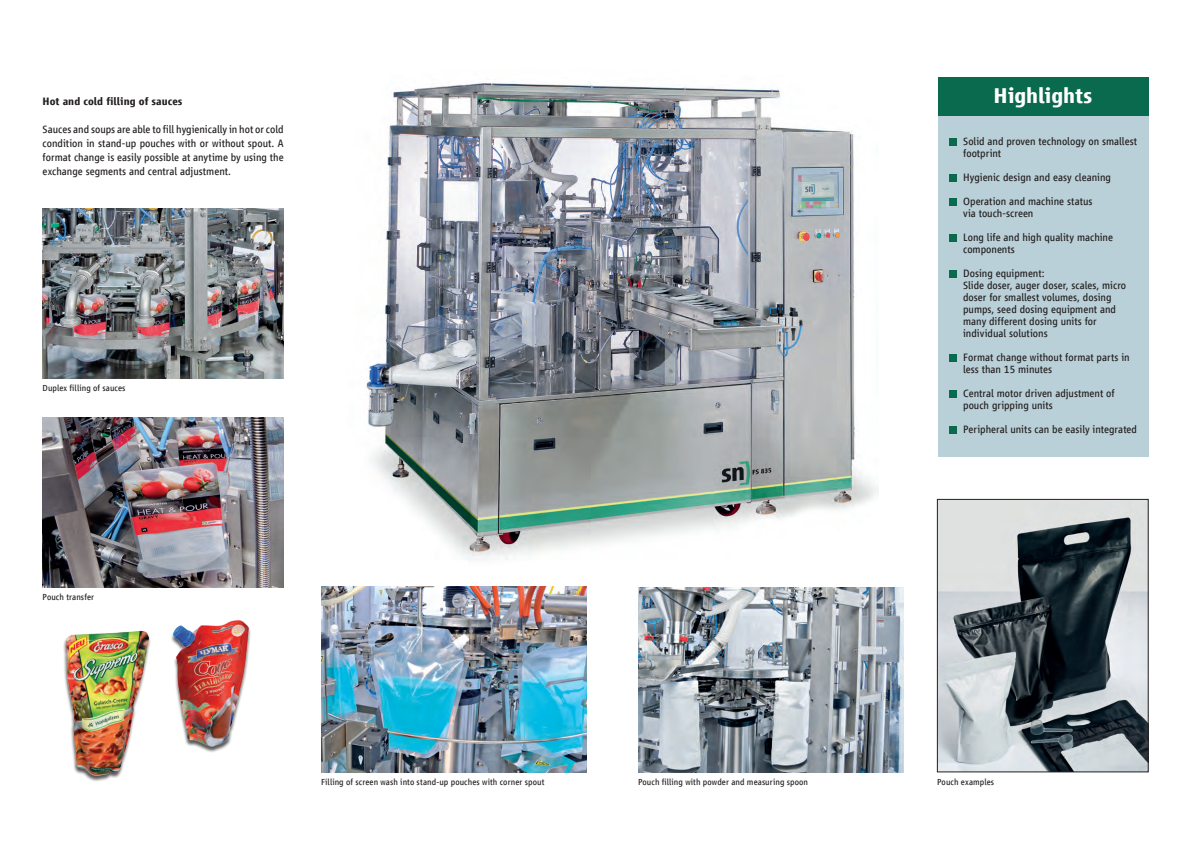
<style>
.page{position:relative;width:1191px;height:842px;background:#fff}
.page>*{position:absolute;margin:0;border:0;box-sizing:border-box;transform-origin:0 0}
.t1{font:700 22px "Vialog LT Com";letter-spacing:-.01em;color:#fff}
.t2{font:11px/12px "Vialog LT Com";color:#231f20}
.t3{font:700 11px "Vialog LT Com";color:#231f20}
.t4{font:9px "Vialog LT Com";letter-spacing:.01em;color:#231f20}
</style>
<div class="page">
<div style="left:937px;top:111px;width:211px;height:345px;background:#bad0d8"></div>
<div style="left:937px;top:78px;width:211px;height:38px;background:#096a4d"></div>
<div style="left:949px;top:138px;width:7px;height:7px;background:#096a4d"></div>
<div style="left:949px;top:174px;width:7px;height:7px;background:#096a4d"></div>
<div style="left:949px;top:198px;width:7px;height:7px;background:#096a4d"></div>
<div style="left:949px;top:234px;width:7px;height:7px;background:#096a4d"></div>
<div style="left:949px;top:270px;width:7px;height:7px;background:#096a4d"></div>
<div style="left:949px;top:354px;width:7px;height:7px;background:#096a4d"></div>
<div style="left:949px;top:390px;width:7px;height:7px;background:#096a4d"></div>
<div style="left:949px;top:426px;width:7px;height:7px;background:#096a4d"></div>
<img style="left:638px;top:587px;width:265px;height:185px">
<img style="left:63px;top:630px;width:87px;height:149px">
<div style="left:170px;top:621px;width:82px;height:132px;background:#231f20;opacity:.75"></div>
<img style="left:170px;top:620px;width:81px;height:129px">
<img style="left:939px;top:501px;width:207px;height:269px">
<div style="left:937px;top:499px;width:211px;height:273px;border:1px solid #231f20"></div>
<img style="left:366px;top:82px;width:512px;height:478px">
<img style="left:43px;top:208px;width:241px;height:170px">
<img style="left:43px;top:418px;width:241px;height:170px">
<img style="left:321px;top:587px;width:266px;height:185px">
<p class="t3" style="left:43px;top:95px;width:141px">Hot and cold filling of sauces</p>
<p class="t2" style="left:43px;top:122px;width:242px;line-height:14px;text-align:justify">Sauces and soups are able to fill hygienically in hot or cold condition in stand-up pouches with or without spout. A format change is easily possible at anytime by using the exchange segments and central adjustment.</p>
<p class="t4" style="left:43px;top:383px;width:84px">Duplex filling of sauces</p>
<p class="t4" style="left:43px;top:592px;width:53px">Pouch transfer</p>
<h1 class="t1" style="left:993px;top:84px;width:100px">Highlights</h1>
<p class="t2" style="left:963px;top:136px;width:175px">Solid and proven technology on smallest footprint</p>
<p class="t2" style="left:963px;top:166px;width:149px;line-height:24px">Hygienic design and easy cleaning<br>Operation and machine status</p>
<p class="t2" style="left:963px;top:202px;width:151px;line-height:24px">via touch-screen<br>Long life and high quality machine</p>
<p class="t2" style="left:963px;top:238px;width:83px;line-height:24px">components<br>Dosing equipment:</p>
<p class="t2" style="left:963px;top:280px;width:164px">Slide doser, auger doser, scales, micro doser for smallest volumes, dosing pumps, seed dosing equipment and many different dosing units for individual solutions</p>
<p class="t2" style="left:963px;top:352px;width:168px">Format change without format parts in less than 15 minutes</p>
<p class="t2" style="left:963px;top:388px;width:153px">Central motor driven adjustment of pouch gripping units</p>
<p class="t2" style="left:963px;top:424px;width:175px">Peripheral units can be easily integrated</p>
<p class="t4" style="left:321px;top:777px;width:225px">Filling of screen wash into stand-up pouches with corner spout</p>
<p class="t4" style="left:937px;top:777px;width:59px">Pouch examples</p>
<p class="t4" style="left:638px;top:777px;width:172px">Pouch filling with powder and measuring spoon</p>
</div>
